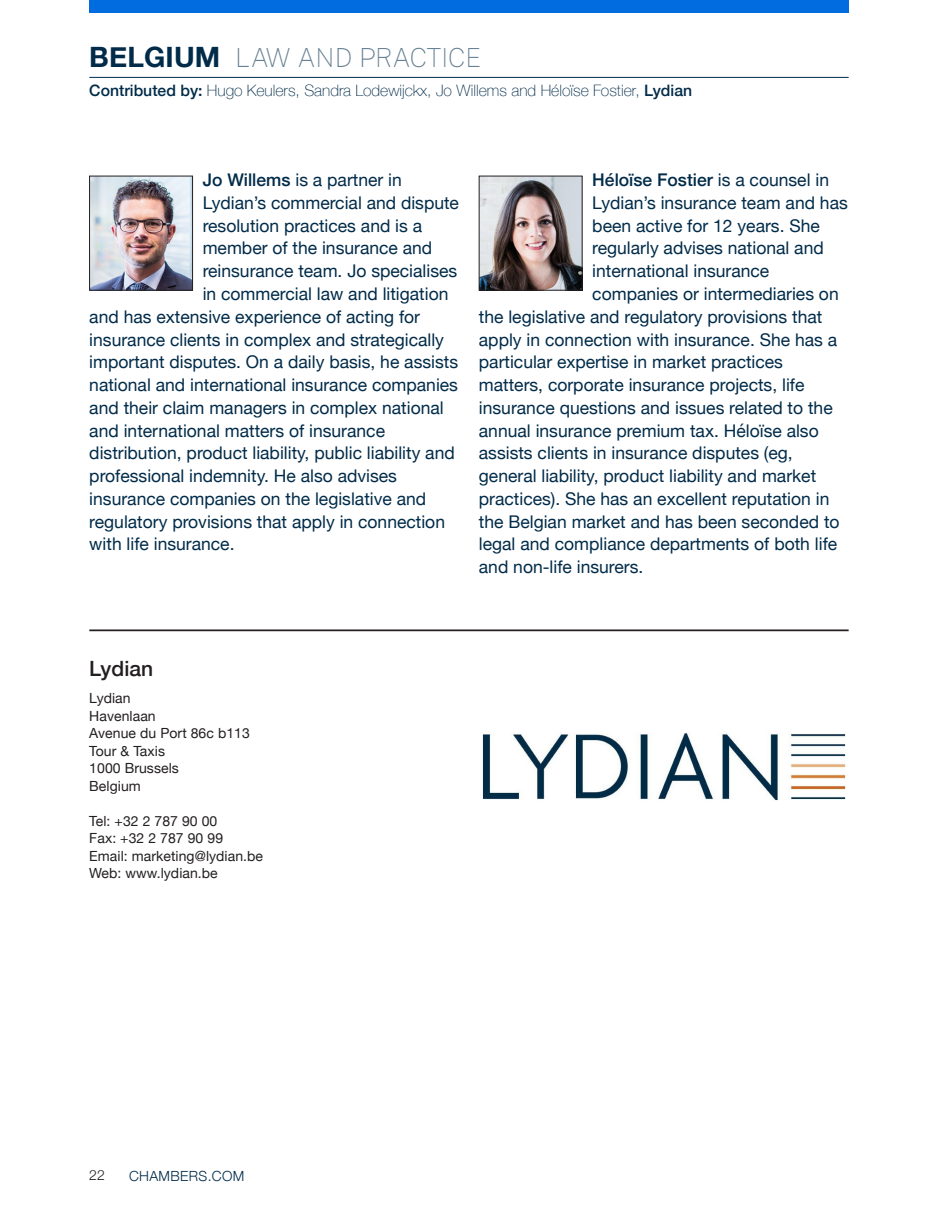
<style>
.page{position:relative;width:938px;height:1221px;background:#fff}
.page>*{position:absolute;margin:0;border:0;box-sizing:border-box;transform-origin:0 0}
.t1{font:100 26.25px "Public Sans";color:#668092}
.Business_card_head{font:500 21px "Helvetica Neue";color:#231f20}
.Author_paragraph{font:17.5px "Helvetica Neue";color:#002b49}
.Author_paragraph-2{font:500 17.5px "Helvetica Neue";color:#002b49}
.t2{font:100 15.75px "Helvetica Neue";color:#002b49}
.Business_card_body{font:14px "Helvetica Neue";letter-spacing:.005em;color:#231f20}
.t3{font:300 14px "Helvetica Neue";letter-spacing:.025em;color:#002b49}
.t4{font:300 14px "Helvetica Neue";color:#231f20}
.s1{font-family:"Helvetica Neue";font-weight:700;font-size:28px;color:#002b49}
.s2{font-weight:500}
.s3{font-weight:400}
</style>
<div class="page">
<hr style="left:89px;top:77px;width:759px;height:1px;background:#002b49">
<div style="left:89px;top:0;width:759px;height:13px;background:#006ce0"></div>
<img style="left:91px;top:178px;width:100px;height:110px">
<div style="left:89px;top:176px;width:104px;height:114px;border:1px solid #231f20"></div>
<img style="left:481px;top:178px;width:99px;height:110px">
<div style="left:479px;top:176px;width:103px;height:114px;border:1px solid #231f20"></div>
<hr style="left:89px;top:629px;width:759px;height:2px;background:#231f20">
<img style="left:482px;top:733px;width:364px;height:68px">
<h1 class="t1" style="left:89px;top:39px;width:394px"><span class="s1">BELGIUM</span> LAW AND PRACTICE</h1>
<p class="t2" style="left:89px;top:79px;width:604px"><span class="s2">Contributed by:</span> Hugo Keulers, Sandra Lodewijckx, Jo Willems and Héloïse Fostier, <span class="s2">Lydian</span></p>
<p class="Author_paragraph" style="left:203px;top:167px;width:201px"><span class="s2">Jo Willems</span> is a partner in</p>
<p class="Author_paragraph" style="left:203px;top:190px;width:258px">Lydian’s commercial and dispute</p>
<p class="Author_paragraph" style="left:203px;top:213px;width:221px">resolution practices and is a</p>
<p class="Author_paragraph" style="left:203px;top:236px;width:231px">member of the insurance and</p>
<p class="Author_paragraph" style="left:203px;top:258px;width:256px">reinsurance team. Jo specialises</p>
<p class="Author_paragraph" style="left:203px;top:281px;width:247px">in commercial law and litigation</p>
<p class="Author_paragraph" style="left:89px;top:304px;width:332px">and has extensive experience of acting for</p>
<p class="Author_paragraph" style="left:89px;top:327px;width:356px">insurance clients in complex and strategically</p>
<p class="Author_paragraph" style="left:89px;top:349px;width:370px">important disputes. On a daily basis, he assists</p>
<p class="Author_paragraph" style="left:89px;top:372px;width:370px">national and international insurance companies</p>
<p class="Author_paragraph" style="left:89px;top:395px;width:356px">and their claim managers in complex national</p>
<p class="Author_paragraph" style="left:89px;top:418px;width:297px">and international matters of insurance</p>
<p class="Author_paragraph" style="left:89px;top:440px;width:367px">distribution, product liability, public liability and</p>
<p class="Author_paragraph" style="left:89px;top:463px;width:309px">professional indemnity. He also advises</p>
<p class="Author_paragraph" style="left:89px;top:486px;width:338px">insurance companies on the legislative and</p>
<p class="Author_paragraph" style="left:89px;top:509px;width:357px">regulatory provisions that apply in connection</p>
<p class="Author_paragraph" style="left:89px;top:531px;width:147px">with life insurance.</p>
<p class="Author_paragraph-2" style="left:592px;top:166px;width:238px">Héloïse Fostier <span class="s3">is a counsel in</span></p>
<p class="Author_paragraph" style="left:592px;top:190px;width:257px">Lydian’s insurance team and has</p>
<p class="Author_paragraph" style="left:592px;top:213px;width:229px">been active for 12 years. She</p>
<p class="Author_paragraph" style="left:592px;top:236px;width:233px">regularly advises national and</p>
<p class="Author_paragraph" style="left:592px;top:258px;width:178px">international insurance</p>
<p class="Author_paragraph" style="left:592px;top:281px;width:248px">companies or intermediaries on</p>
<p class="Author_paragraph" style="left:479px;top:304px;width:345px">the legislative and regulatory provisions that</p>
<p class="Author_paragraph" style="left:479px;top:327px;width:360px">apply in connection with insurance. She has a</p>
<p class="Author_paragraph" style="left:479px;top:349px;width:306px">particular expertise in market practices</p>
<p class="Author_paragraph" style="left:479px;top:372px;width:327px">matters, corporate insurance projects, life</p>
<p class="Author_paragraph" style="left:479px;top:395px;width:355px">insurance questions and issues related to the</p>
<p class="Author_paragraph" style="left:479px;top:418px;width:341px">annual insurance premium tax. Héloïse also</p>
<p class="Author_paragraph" style="left:479px;top:440px;width:315px">assists clients in insurance disputes (eg,</p>
<p class="Author_paragraph" style="left:479px;top:463px;width:339px">general liability, product liability and market</p>
<p class="Author_paragraph" style="left:479px;top:486px;width:352px">practices). She has an excellent reputation in</p>
<p class="Author_paragraph" style="left:479px;top:509px;width:362px">the Belgian market and has been seconded to</p>
<p class="Author_paragraph" style="left:479px;top:531px;width:360px">legal and compliance departments of both life</p>
<p class="Author_paragraph" style="left:479px;top:554px;width:166px">and non-life insurers.</p>
<p class="Business_card_head" style="left:89px;top:651px;width:65px">Lydian</p>
<p class="Business_card_body" style="left:89px;top:688px;width:43px">Lydian</p>
<p class="Business_card_body" style="left:89px;top:705px;width:68px">Havenlaan</p>
<p class="Business_card_body" style="left:89px;top:723px;width:162px">Avenue du Port 86c b113</p>
<p class="Business_card_body" style="left:89px;top:740px;width:77px">Tour &amp; Taxis</p>
<p class="Business_card_body" style="left:89px;top:758px;width:91px">1000 Brussels</p>
<p class="Business_card_body" style="left:89px;top:775px;width:53px">Belgium</p>
<p class="Business_card_body" style="left:89px;top:810px;width:130px">Tel: +32 2 787 90 00</p>
<p class="Business_card_body" style="left:89px;top:828px;width:135px">Fax: +32 2 787 90 99</p>
<p class="Business_card_body" style="left:89px;top:845px;width:175px">Email: marketing@lydian.be</p>
<p class="Business_card_body" style="left:89px;top:863px;width:130px">Web: www.lydian.be</p>
<p class="t4" style="left:89px;top:1163px;width:17px">22</p>
<p class="t3" style="left:129px;top:1164px;width:117px">CHAMBERS.COM</p>
</div>
